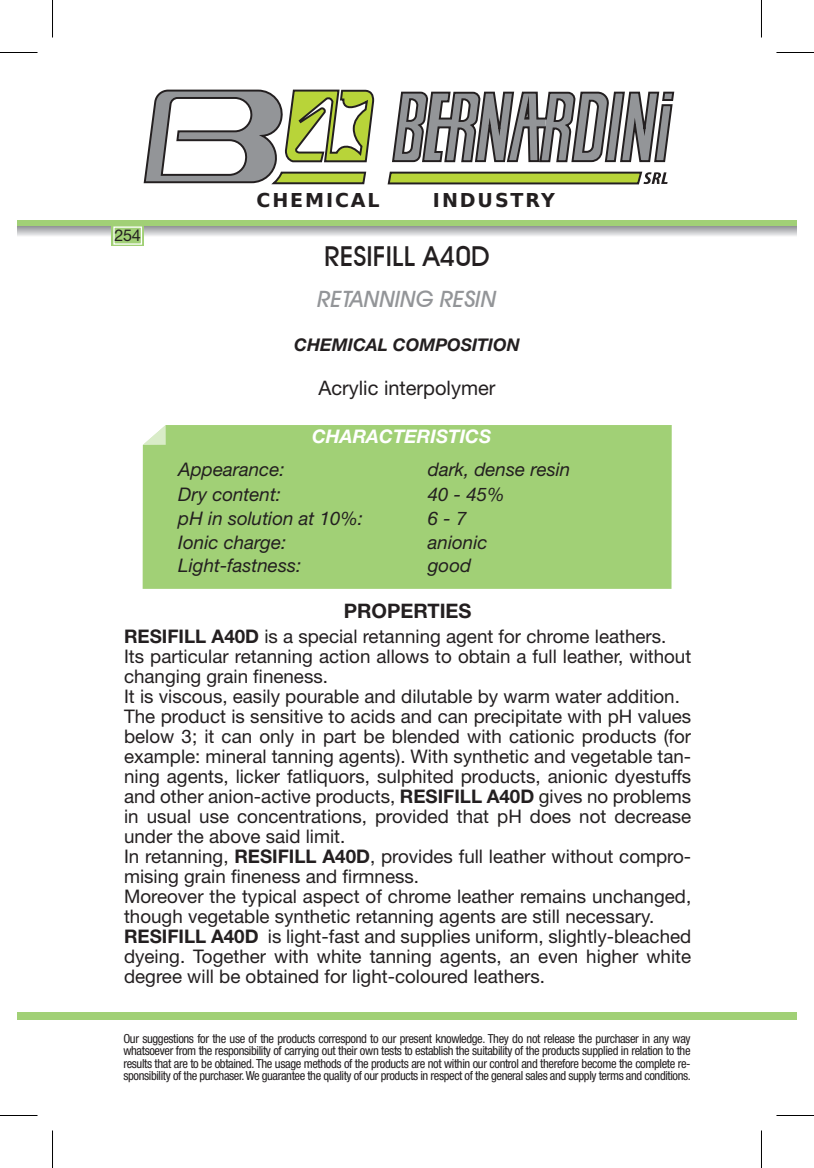
<style>
.page{position:relative;width:814px;height:1168px;background:#fff}
.page>*{position:absolute;margin:0;border:0;box-sizing:border-box;transform-origin:0 0}
.t1{font:500 27.5px "Avant Garde IT Cby BT";color:#231f20}
.t2{font:italic 500 22.5px "Avant Garde IT Cby BT";color:#939598}
.t3{font:20px "Helvetica Neue LT Std";color:#231f20}
.t4{font:700 20px "Helvetica Neue LT Std";color:#231f20}
.t5{font:700 19px "Bitstream Vera Sans";letter-spacing:.1em;color:#231f20}
.t6{font:18.75px/20px "Helvetica Neue LT Std";color:#231f20}
.t7{font:italic 18.75px "Helvetica Neue LT Std";color:#231f20}
.t8{font:italic 700 18.75px "Helvetica Neue LT Std";color:#fff}
.t9{font:italic 700 17.5px "Helvetica Neue LT Std";color:#231f20}
.t10{font:16.25px "Helvetica Neue LT Std";color:#231f20}
.t11{font:condensed 12.5px/12.5px "Helvetica Neue LT Std";letter-spacing:-.03em;color:#231f20;text-align:justify}
.s1{font-weight:700}
</style>
<div class="page">
<div style="left:761px;top:220px;width:36px;height:8px;background:#a1d076"></div>
<div style="left:17px;top:220px;width:744px;height:8px;background:#a1d076"></div>
<svg style="left:761px;top:226px;width:36px;height:10px"></svg>
<svg style="left:17px;top:226px;width:744px;height:10px;background:#bfc0c2"></svg>
<svg style="left:143px;top:91px;width:532px;height:93px"></svg>
<svg style="left:145px;top:89px;width:230px;height:96px"></svg>
<svg style="left:386px;top:171px;width:281px;height:14px;background:#95a44e"></svg>
<div style="left:761px;top:1012px;width:36px;height:8px;background:#a1d076"></div>
<div style="left:17px;top:1012px;width:744px;height:8px;background:#a1d076"></div>
<div style="left:111px;top:225px;width:33px;height:21px;background:#a1d076"></div>
<div style="left:113px;top:226px;width:29px;height:19px;background:#a1d076;border:1px solid #fff"></div>
<div style="left:143px;top:425px;width:528px;height:164px;background:#a1d076"></div>
<svg style="left:143px;top:425px;width:23px;height:20px"></svg>
<hr style="left:0;top:52px;width:38px;height:1px;background:#000">
<hr style="left:776px;top:52px;width:38px;height:1px;background:#000">
<hr style="left:0;top:1115px;width:38px;height:1px;background:#000">
<hr style="left:776px;top:1115px;width:38px;height:1px;background:#000">
<hr style="left:52px;top:0;width:1px;height:38px;background:#000">
<hr style="left:52px;top:1130px;width:1px;height:38px;background:#000">
<hr style="left:761px;top:0;width:1px;height:38px;background:#000">
<hr style="left:761px;top:1130px;width:1px;height:38px;background:#000">
<p class="t10" style="left:114px;top:226px;width:28px">254</p>
<p class="t5" style="left:256px;top:189px;width:125px">CHEMICAL</p>
<p class="t5" style="left:433px;top:189px;width:123px">INDUSTRY</p>
<h1 class="t1" style="left:324px;top:240px;width:167px">RESIFILL A40D</h1>
<p class="t2" style="left:318px;top:286px;width:180px">RETANNING RESIN</p>
<p class="t9" style="left:294px;top:334px;width:227px">CHEMICAL COMPOSITION</p>
<p class="t3" style="left:318px;top:376px;width:179px">Acrylic interpolymer</p>
<p class="t8" style="left:312px;top:425px;width:181px">CHARACTERISTICS</p>
<p class="t7" style="left:178px;top:458px;width:108px">Appearance:</p>
<p class="t7" style="left:428px;top:458px;width:144px">dark, dense resin</p>
<p class="t7" style="left:178px;top:483px;width:104px">Dry content:</p>
<p class="t7" style="left:428px;top:483px;width:78px">40 - 45%</p>
<p class="t7" style="left:178px;top:507px;width:186px">pH in solution at 10%:</p>
<p class="t7" style="left:428px;top:507px;width:40px">6 - 7</p>
<p class="t7" style="left:178px;top:531px;width:110px">Ionic charge:</p>
<p class="t7" style="left:428px;top:531px;width:61px">anionic</p>
<p class="t7" style="left:178px;top:554px;width:124px">Light-fastness:</p>
<p class="t7" style="left:428px;top:554px;width:45px">good</p>
<p class="t4" style="left:344px;top:598px;width:129px">PROPERTIES</p>
<p class="t6" style="left:124px;top:626px;width:568px"><span class="s1">RESIFILL A40D</span> is a special retanning agent for chrome leathers.<br>Its particular retanning action allows to obtain a full leather, without changing grain fineness.<br>It is viscous, easily pourable and dilutable by warm water addition.<br>The product is sensitive to acids and can precipitate with pH values below 3; it can only in part be blended with cationic products (for example: mineral tanning agents). With synthetic and vegetable tan&shy;ning agents, licker fatliquors, sulphited products, anionic dyestuffs and other anion-active products, <span class="s1">RESIFILL A40D</span> gives no problems in usual use concentrations, provided that pH does not decrease under the above said limit.<br>In retanning, <span class="s1">RESIFILL A40D</span>, provides full leather without compro&shy;mising grain fineness and firmness.<br>Moreover the typical aspect of chrome leather remains unchanged, though vegetable synthetic retanning agents are still necessary.<br><span class="s1">RESIFILL A40D</span> is light-fast and supplies uniform, slightly-bleached dyeing. Together with white tanning agents, an even higher white degree will be obtained for light-coloured leathers.</p>
<p class="t11" style="left:123px;top:1032px;width:569px">Our suggestions for the use of the products correspond to our present knowledge. They do not release the purchaser in any way whatsoever from the responsibility of carrying out their own tests to establish the suitability of the products supplied in relation to the results that are to be obtained. The usage methods of the products are not within our control and therefore become the complete re&shy;sponsibility of the purchaser. We guarantee the quality of our products in respect of the general sales and supply terms and conditions.</p>
</div>
